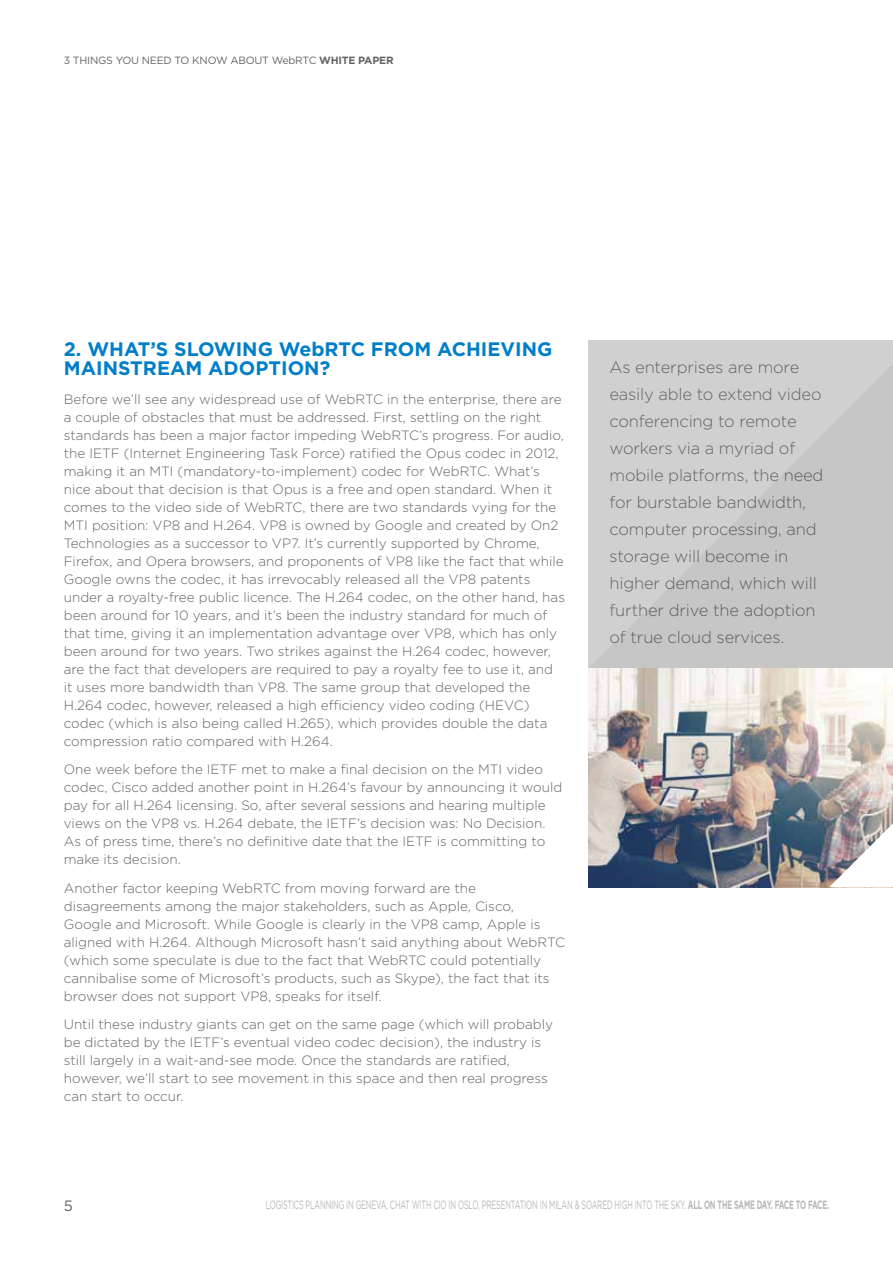
<style>
.page{position:relative;width:893px;height:1263px;background:#fff}
.page>*{position:absolute;margin:0;border:0;box-sizing:border-box;transform-origin:0 0}
.t1{font:700 19.5px/19.5px "Gotham";color:#007fc8}
.t2{font:300 16.5px/27px "Gotham";letter-spacing:-.01em;color:#646363}
.t3{font:15px "Gotham";color:#646363}
.t4{font:300 13.5px/18px "Gotham";color:#646363}
.t5{font:12px "Gotham";letter-spacing:-.02em;color:#b8b7b7;scale:.6 1}
.t6{font:10.5px "Gotham";letter-spacing:-.02em;color:#646363}
.s1{font-weight:700}
</style>
<div class="page">
<div style="left:588px;top:340px;width:305px;height:328px;background:#d0d0d0"></div>
<img style="left:588px;top:668px;width:305px;height:219px">
<img style="left:829px;top:806px;width:64px;height:81px">
<p class="t6" style="left:64px;top:53px;width:331px">3 THINGS YOU NEED TO KNOW ABOUT WebRTC <span class="s1">WHITE PAPER</span></p>
<h1 class="t1" style="left:64px;top:339px;width:490px">2. WHAT’S SLOWING WebRTC FROM ACHIEVING<br>MAINSTREAM ADOPTION?</h1>
<p class="t4" style="left:64px;top:390px;width:503px">Before we’ll see any widespread use of WebRTC in the enterprise, there are a couple of obstacles that must be addressed. First, settling on the right standards has been a major factor impeding WebRTC’s progress. For audio, the IETF (Internet Engineering Task Force) ratified the Opus codec in 2012, making it an MTI (mandatory-to-implement) codec for WebRTC. What’s nice about that decision is that Opus is a free and open standard. When it comes to the video side of WebRTC, there are two standards vying for the MTI position: VP8 and H.264. VP8 is owned by Google and created by On2<br>Technologies as a successor to VP7. It’s currently supported by Chrome, Firefox, and Opera browsers, and proponents of VP8 like the fact that while Google owns the codec, it has irrevocably released all the VP8 patents under a royalty-free public licence. The H.264 codec, on the other hand, has been around for 10 years, and it’s been the industry standard for much of that time, giving it an implementation advantage over VP8, which has only been around for two years. Two strikes against the H.264 codec, however, are the fact that developers are required to pay a royalty fee to use it, and it uses more bandwidth than VP8. The same group that developed the H.264 codec, however, released a high efficiency video coding (HEVC) codec (which is also being called H.265), which provides double the data compression ratio compared with H.264.</p>
<p class="t4" style="left:64px;top:760px;width:500px">One week before the IETF met to make a final decision on the MTI video codec, Cisco added another point in H.264’s favour by announcing it would pay for all H.264 licensing. So, after several sessions and hearing multiple views on the VP8 vs. H.264 debate, the IETF’s decision was: No Decision.<br>As of press time, there’s no definitive date that the IETF is committing to make its decision.</p>
<p class="t4" style="left:64px;top:879px;width:503px">Another factor keeping WebRTC from moving forward are the disagreements among the major stakeholders, such as Apple, Cisco, Google and Microsoft. While Google is clearly in the VP8 camp, Apple is aligned with H.264. Although Microsoft hasn’t said anything about WebRTC (which some speculate is due to the fact that WebRTC could potentially cannibalise some of Microsoft’s products, such as Skype), the fact that its browser does not support VP8, speaks for itself.</p>
<p class="t4" style="left:64px;top:1015px;width:491px">Until these industry giants can get on the same page (which will probably be dictated by the IETF’s eventual video codec decision), the industry is still largely in a wait-and-see mode. Once the standards are ratified, however, we’ll start to see movement in this space and then real progress can start to occur.</p>
<p class="t2" style="left:609px;top:353px;width:215px">As enterprises are more easily able to extend video conferencing to remote workers via a myriad of mobile platforms, the need for burstable bandwidth, computer processing, and storage will become in higher demand, which will further drive the adoption of true cloud services.</p>
<p class="t3" style="left:64px;top:1196px;width:11px">5</p>
<p class="t5" style="left:266px;top:1197px;width:941px">LOGISTICS PLANNING IN GENEVA, CHAT WITH CIO IN OSLO, PRESENTATION IN MILAN &amp; SOARED HIGH INTO THE SKY. <span class="s1">ALL ON THE SAME DAY. FACE TO FACE.</span></p>
</div>
